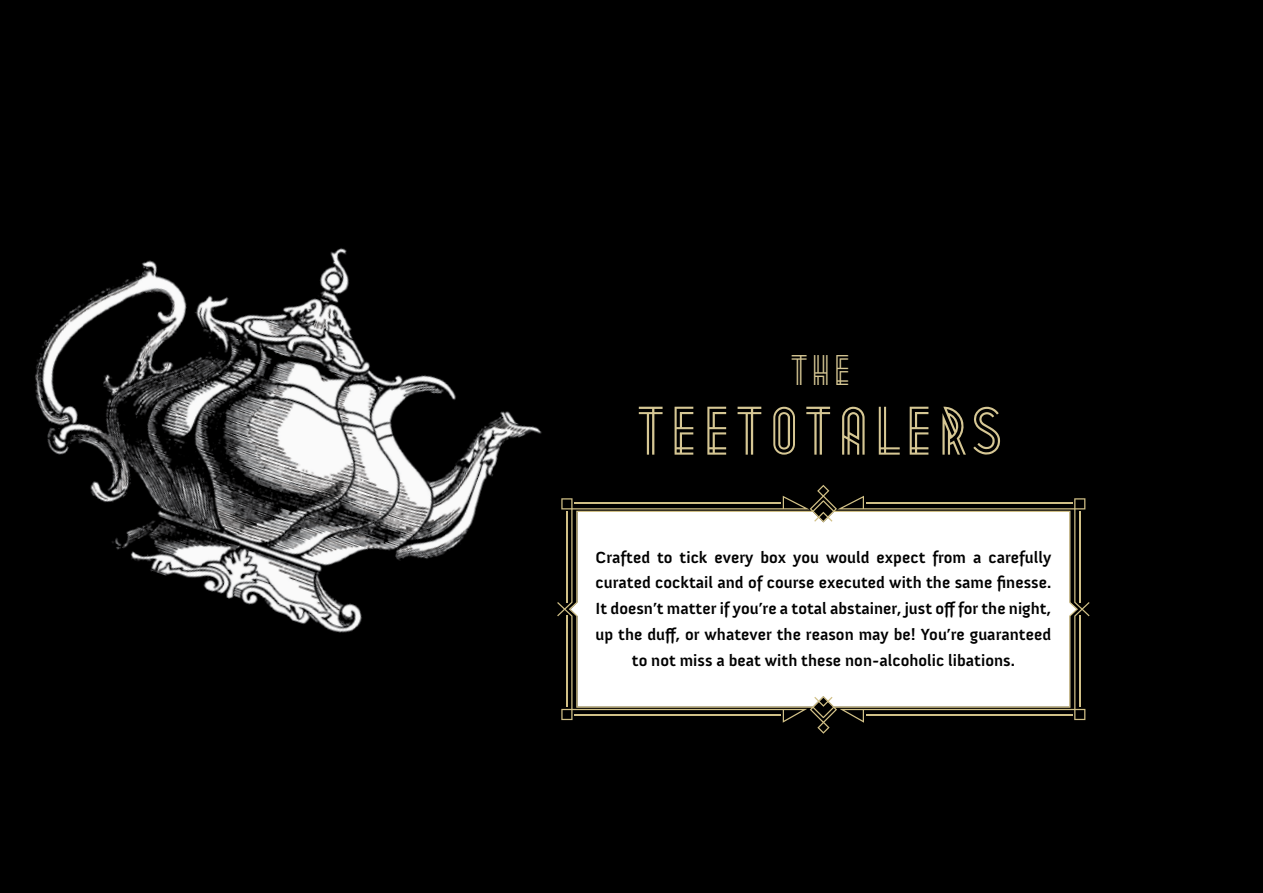
<style>
.page{position:relative;width:1263px;height:893px;background:#000}
.page>*{position:absolute;margin:0;border:0;box-sizing:border-box;transform-origin:0 0}
.t1{font:60px "Metropolis 1920";letter-spacing:.1em;color:#d6c794}
.t2{font:37.5px "Metropolis 1920";color:#d6c794}
.t3{font:700 16.5px/25.8px "Anivers";color:#000;text-align:center}
</style>
<div class="page">
<img style="left:35px;top:248px;width:507px;height:385px">
<svg style="left:557px;top:485px;width:532px;height:249px"></svg>
<svg style="left:569px;top:500px;width:509px;height:218px;background:#e5e4e1"></svg>
<h2 class="t2" style="left:793px;top:340px;width:61px">THE</h2>
<h1 class="t1" style="left:641px;top:381px;width:365px">TEETOTALERS</h1>
<p class="t3" style="left:595px;top:544px;width:457px">Crafted to tick every box you would expect from a carefully curated cocktail and of course executed with the same finesse.<br>It doesn’t matter if you’re a total abstainer, just off for the night, up the duff, or whatever the reason may be! You’re guaranteed to not miss a beat with these non-alcoholic libations.</p>
</div>
